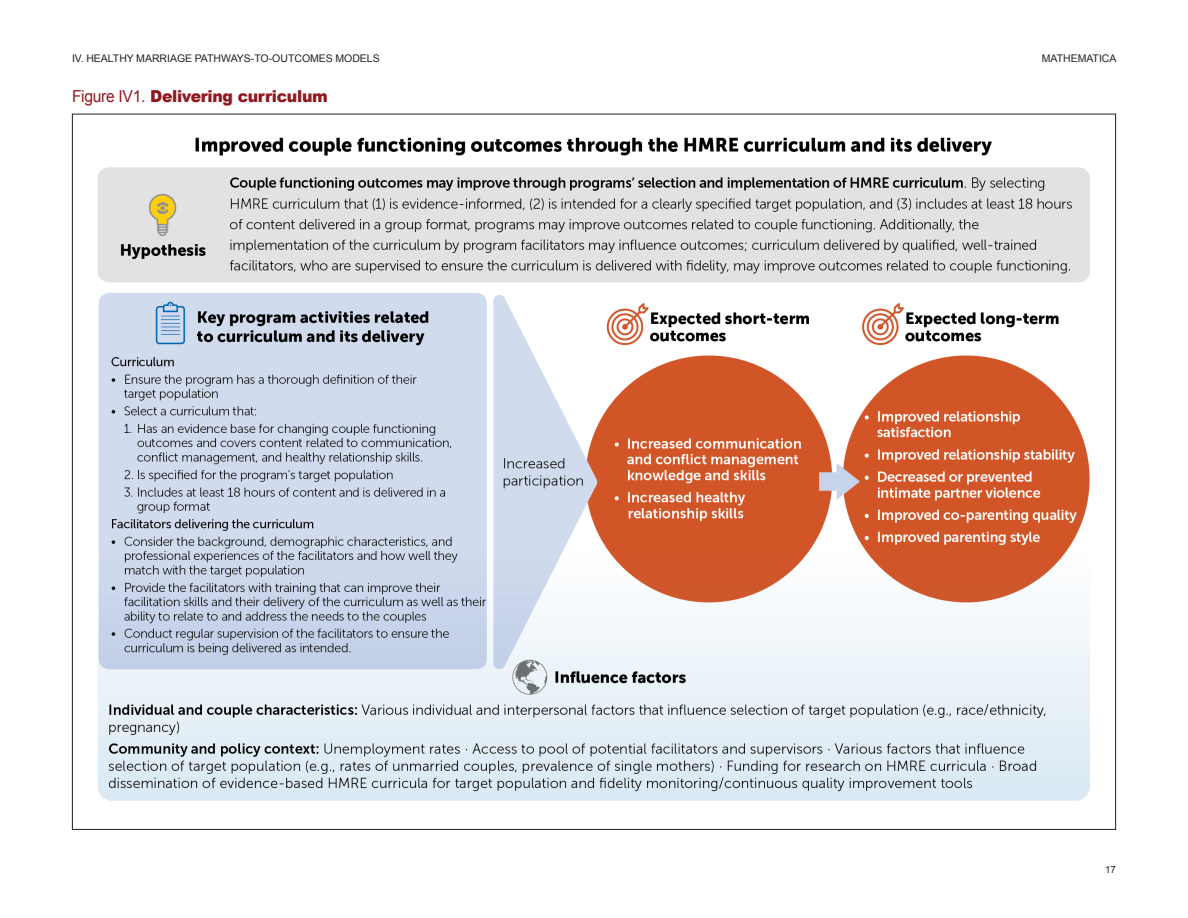
<style>
.page{position:relative;width:1188px;height:918px;background:#fff}
.page>*{position:absolute;margin:0;border:0;box-sizing:border-box;transform-origin:0 0}
.t1{font:900 16.5px "Arial";letter-spacing:-.02em;color:#901921;scale:.95 1}
.t2{font:10.5px "Arial";color:#231f20}
.t3{font:9.75px "Arial";color:#231f20}
.s1{font-weight:400}
</style>
<div class="page">
<img style="left:97px;top:137px;width:993px;height:664px">
<p class="t2" style="left:72px;top:51px;width:309px">IV. HEALTHY MARRIAGE PATHWAYS-TO-OUTCOMES MODELS</p>
<p class="t2" style="left:1042px;top:51px;width:76px">MATHEMATICA</p>
<p class="t1" style="left:72px;top:84px;width:271px"><span class="s1">Figure IV1.</span> Delivering curriculum</p>
<p class="t3" style="left:1105px;top:864px;width:12px">17</p>
</div>
